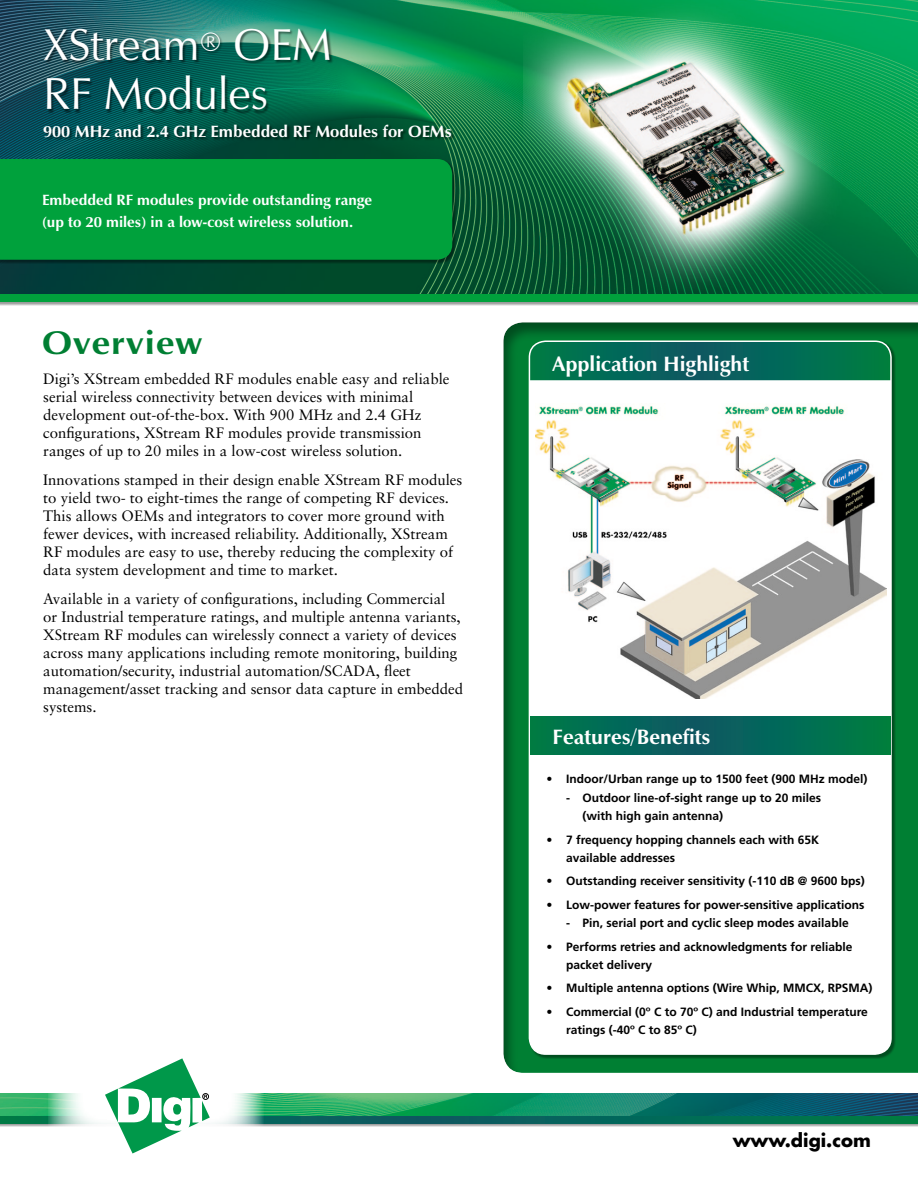
<style>
.page{position:relative;width:918px;height:1188px;background:#fff}
.page>*{position:absolute;margin:0;border:0;box-sizing:border-box;transform-origin:0 0}
.t1{font:45px/49.5px "Eterna";color:#fff}
.t2{font:700 33px "Eterna";letter-spacing:.03em;color:#007f33;scale:1.1 1}
.t3{font:700 21px "Eterna";color:#fff}
.t4{font:700 18px "Futura";color:#000}
.t5{font:700 16.5px "Eterna";color:#fff}
.t6{font:15px/18px "Sabon";color:#000}
.t7{font:700 15px/22.5px "Eterna";color:#fff}
.t8{font:700 12px/18px "Frutiger";color:#000}
</style>
<div class="page">
<img style="left:0;top:0;width:918px;height:294px">
<div style="left:0;top:294px;width:918px;height:8px;background:#00a13c"></div>
<div style="left:503px;top:322px;width:415px;height:751px;background:#000;opacity:.4"></div>
<div style="left:529px;top:341px;width:362px;height:713px;background:#fff;border-radius:16px"></div>
<svg style="left:529px;top:341px;width:362px;height:39px;background:#046a54"></svg>
<div style="left:529px;top:340px;width:363px;height:715px;border:2px solid #fff;border-radius:16px"></div>
<svg style="left:530px;top:717px;width:360px;height:38px;background:#036a54"></svg>
<div style="left:0;top:1094px;width:918px;height:33px;background:#000;opacity:.4"></div>
<img style="left:0;top:1094px;width:918px;height:22px">
<svg style="left:0;top:1116px;width:918px;height:7px;background:#056855"></svg>
<svg style="left:48px;top:1093px;width:216px;height:34px"></svg>
<svg style="left:105px;top:1058px;width:105px;height:96px"></svg>
<div style="left:202px;top:1093px;width:7px;height:7px;border:1px solid #000;border-radius:50%"></div>
<div style="left:0;top:159px;width:456px;height:105px;background:#000;opacity:.4"></div>
<div style="left:0;top:159px;width:452px;height:101px;background:#00a13c"></div>
<div style="left:44px;top:124px;width:411px;height:17px;background:#000;opacity:.5"></div>
<div style="left:44px;top:29px;width:290px;height:86px;background:#000;opacity:.5"></div>
<img style="left:536px;top:405px;width:350px;height:294px">
<img style="left:524px;top:0;width:362px;height:306px">
<h1 class="t1" style="left:43px;top:20px;width:290px">XStream<sup>®</sup> OEM<br>RF Modules</h1>
<p class="t5" style="left:43px;top:121px;width:410px">900 MHz and 2.4 GHz Embedded RF Modules for OEMs</p>
<p class="t7" style="left:42px;top:188px;width:332px">Embedded RF modules provide outstanding range (up to 20 miles) in a low-cost wireless solution.</p>
<h2 class="t2" style="left:42px;top:322px;width:147px">Overview</h2>
<p class="t6" style="left:43px;top:370px;width:408px">Digi’s XStream embedded RF modules enable easy and reliable serial wireless connectivity between devices with minimal development out-of-the-box. With 900 MHz and 2.4 GHz configurations, XStream RF modules provide transmission ranges of up to 20 miles in a low-cost wireless solution.</p>
<p class="t6" style="left:43px;top:471px;width:421px">Innovations stamped in their design enable XStream RF modules to yield two- to eight-times the range of competing RF devices.<br>This allows OEMs and integrators to cover more ground with fewer devices, with increased reliability. Additionally, XStream RF modules are easy to use, thereby reducing the complexity of data system development and time to market.</p>
<p class="t6" style="left:43px;top:590px;width:421px">Available in a variety of configurations, including Commercial or Industrial temperature ratings, and multiple antenna variants, XStream RF modules can wirelessly connect a variety of devices across many applications including remote monitoring, building automation/security, industrial automation/SCADA, fleet management/asset tracking and sensor data capture in embedded systems.</p>
<h3 class="t3" style="left:553px;top:350px;width:198px">Application Highlight</h3>
<h3 class="t3" style="left:553px;top:723px;width:160px">Features/Benefits</h3>
<p class="t8" style="left:547px;top:770px;width:322px">• Indoor/Urban range up to 1500 feet (900 MHz model)</p>
<p class="t8" style="left:583px;top:789px;width:240px;text-indent:-16px">- Outdoor line-of-sight range up to 20 miles (with high gain antenna)</p>
<p class="t8" style="left:566px;top:831px;width:255px;text-indent:-20px">• 7 frequency hopping channels each with 65K available addresses</p>
<p class="t8" style="left:547px;top:872px;width:320px">• Outstanding receiver sensitivity (-110 dB @ 9600 bps)</p>
<p class="t8" style="left:547px;top:895px;width:319px">• Low-power features for power-sensitive applications</p>
<p class="t8" style="left:566px;top:914px;width:284px">- Pin, serial port and cyclic sleep modes available</p>
<p class="t8" style="left:566px;top:938px;width:288px;text-indent:-20px">• Performs retries and acknowledgments for reliable packet delivery</p>
<p class="t8" style="left:547px;top:979px;width:327px">• Multiple antenna options (Wire Whip, MMCX, RPSMA)</p>
<p class="t8" style="left:566px;top:1002px;width:303px;text-indent:-20px">• Commercial (0º C to 70º C) and Industrial temperature ratings (-40º C to 85º C)</p>
<p class="t4" style="left:733px;top:1128px;width:140px">www.digi.com</p>
</div>
